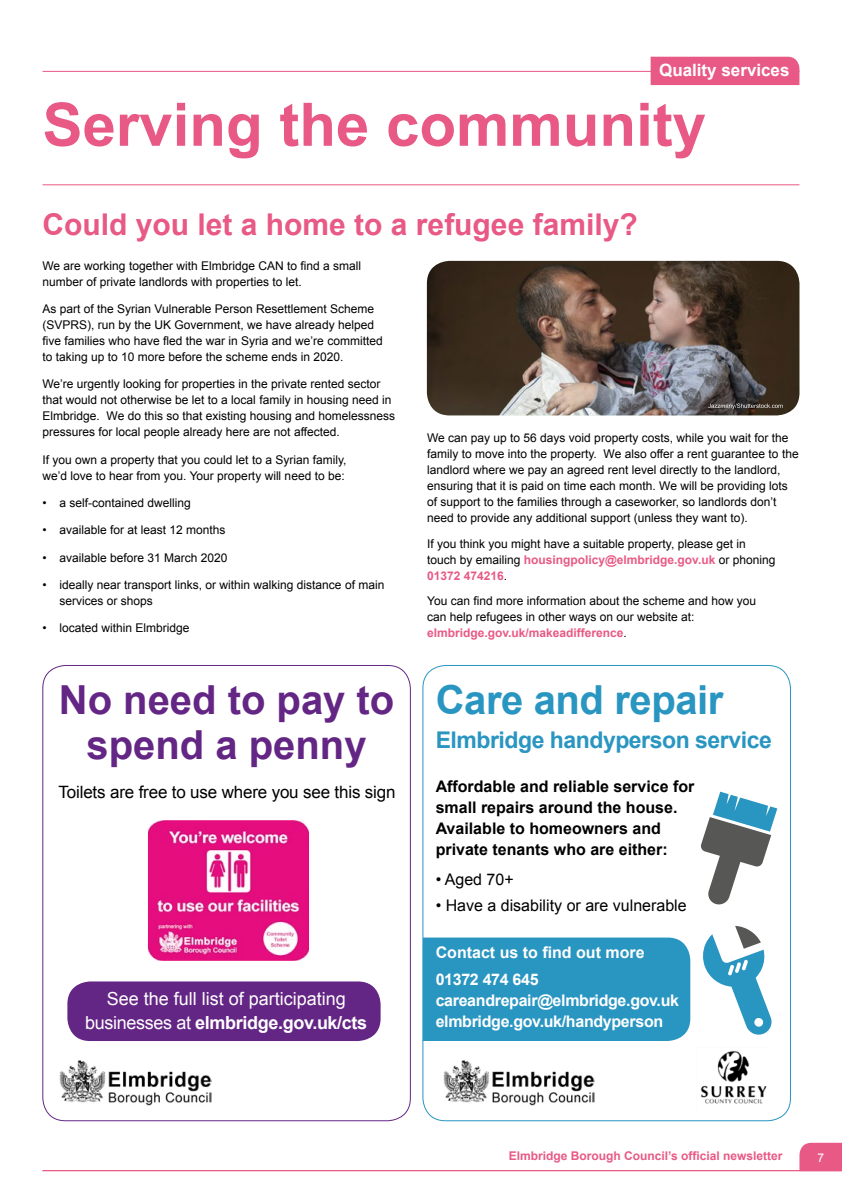
<style>
.page{position:relative;width:842px;height:1191px;background:#fff}
.page>*{position:absolute;margin:0;border:0;box-sizing:border-box;transform-origin:0 0}
.t1{font:700 60px "Arial";color:#e85985}
.t2{font:700 40px/45px "Arial";color:#642684;text-align:center}
.t3{font:700 40px "Arial";letter-spacing:-.01em;color:#2995c1}
.t4{font:700 30px "Arial";color:#e85985}
.t5{font:700 23px "Arial";letter-spacing:-.02em;color:#2995c1}
.t6{font:18px/24px "Arial";color:#fff;text-align:center}
.t7{font:17px "Arial";letter-spacing:-.01em;color:#000}
.t8{font:700 17px "Arial";color:#fff}
.t9{font:700 16px/21px "Arial";color:#000}
.t10{font:700 16px/21px "Arial";letter-spacing:-.02em;color:#fff}
.t11{font:16px "Arial";color:#000}
.t12{font:700 16px/27.3px "Arial";color:#fff}
.t13{font:12px/16px "Arial";color:#000}
.t14{font:700 12px "Arial";color:#e85985}
.t15{font:12px "Arial";color:#fff}
.s1{font-weight:700;color:#e85985}
.s2{font-weight:700}
</style>
<div class="page">
<svg style="left:799px;top:1142px;width:43px;height:28px"></svg>
<div style="left:424px;top:937px;width:266px;height:104px;background:#2995c1"></div>
<img style="left:427px;top:261px;width:372px;height:154px">
<img style="left:148px;top:820px;width:161px;height:140px">
<hr style="left:43px;top:1170px;width:799px;height:1px;background:#e85985">
<hr style="left:43px;top:71px;width:756px;height:1px;background:#e85985">
<hr style="left:43px;top:184px;width:756px;height:1px;background:#e85985">
<div style="left:651px;top:57px;width:148px;height:28px;background:#e85985"></div>
<img style="left:59px;top:1060px;width:152px;height:45px">
<img style="left:443px;top:1060px;width:152px;height:45px">
<img style="left:700px;top:1050px;width:67px;height:54px">
<div style="left:67px;top:981px;width:314px;height:60px;background:#642684;border-radius:23px"></div>
<svg style="left:708px;top:403px;width:75px;height:6px"></svg>
<svg style="left:703px;top:926px;width:69px;height:109px"></svg>
<svg style="left:701px;top:791px;width:76px;height:114px"></svg>
<h3 class="t8" style="left:659px;top:59px;width:132px">Quality services</h3>
<h1 class="t1" style="left:43px;top:85px;width:665px">Serving the community</h1>
<h3 class="t4" style="left:43px;top:204px;width:597px">Could you let a home to a refugee family?</h3>
<p class="t13" style="left:43px;top:257px;width:320px">We are working together with Elmbridge CAN to find a small number of private landlords with properties to let.</p>
<p class="t13" style="left:43px;top:301px;width:342px">As part of the Syrian Vulnerable Person Resettlement Scheme (SVPRS), run by the UK Government, we have already helped five families who have fled the war in Syria and we’re committed to taking up to 10 more before the scheme ends in 2020.</p>
<p class="t13" style="left:43px;top:376px;width:354px">We’re urgently looking for properties in the private rented sector that would not otherwise be let to a local family in housing need in Elmbridge. We do this so that existing housing and homelessness pressures for local people already here are not affected.</p>
<p class="t13" style="left:43px;top:451px;width:305px">If you own a property that you could let to a Syrian family, we’d love to hear from you. Your property will need to be:</p>
<p class="t13" style="left:43px;top:495px;width:150px">• a self-contained dwelling</p>
<p class="t13" style="left:43px;top:522px;width:185px">• available for at least 12 months</p>
<p class="t13" style="left:43px;top:549px;width:187px">• available before 31 March 2020</p>
<p class="t13" style="left:60px;top:577px;width:326px;text-indent:-17px">• ideally near transport links, or within walking distance of main services or shops</p>
<p class="t13" style="left:43px;top:620px;width:149px">• located within Elmbridge</p>
<p class="t13" style="left:427px;top:429px;width:373px">We can pay up to 56 days void property costs, while you wait for the family to move into the property. We also offer a rent guarantee to the landlord where we pay an agreed rent level directly to the landlord, ensuring that it is paid on time each month. We will be providing lots of support to the families through a caseworker, so landlords don’t need to provide any additional support (unless they want to).</p>
<p class="t13" style="left:427px;top:536px;width:350px">If you think you might have a suitable property, please get in touch by emailing <span class="s1">housingpolicy@elmbridge.gov.uk</span> or phoning<br><span class="s1">01372 474216</span>.</p>
<p class="t13" style="left:427px;top:593px;width:331px">You can find more information about the scheme and how you can help refugees in other ways on our website at: <span class="s1">elmbridge.gov.uk/makeadifference</span>.</p>
<h2 class="t2" style="left:59px;top:679px;width:337px">No need to pay to spend a penny</h2>
<h2 class="t3" style="left:436px;top:674px;width:289px">Care and repair</h2>
<h3 class="t5" style="left:436px;top:725px;width:338px">Elmbridge handyperson service</h3>
<h3 class="t7" style="left:59px;top:781px;width:339px">Toilets are free to use where you see this sign</h3>
<h3 class="t9" style="left:436px;top:776px;width:260px">Affordable and reliable service for small repairs around the house.<br>Available to homeowners and private tenants who are either:</h3>
<h3 class="t11" style="left:436px;top:869px;width:80px">• Aged 70+</h3>
<h3 class="t11" style="left:436px;top:895px;width:253px">• Have a disability or are vulnerable</h3>
<h3 class="t12" style="left:436px;top:939px;width:210px">Contact us to find out more<br>01372 474 645</h3>
<h3 class="t10" style="left:436px;top:990px;width:245px">careandrepair@elmbridge.gov.uk elmbridge.gov.uk/handyperson</h3>
<h3 class="t6" style="left:85px;top:986px;width:283px">See the full list of participating businesses at <span class="s2">elmbridge.gov.uk/cts</span></h3>
<p class="t14" style="left:509px;top:1147px;width:275px">Elmbridge Borough Council’s official newsletter</p>
<p class="t15" style="left:817px;top:1149px;width:8px">7</p>
</div>
